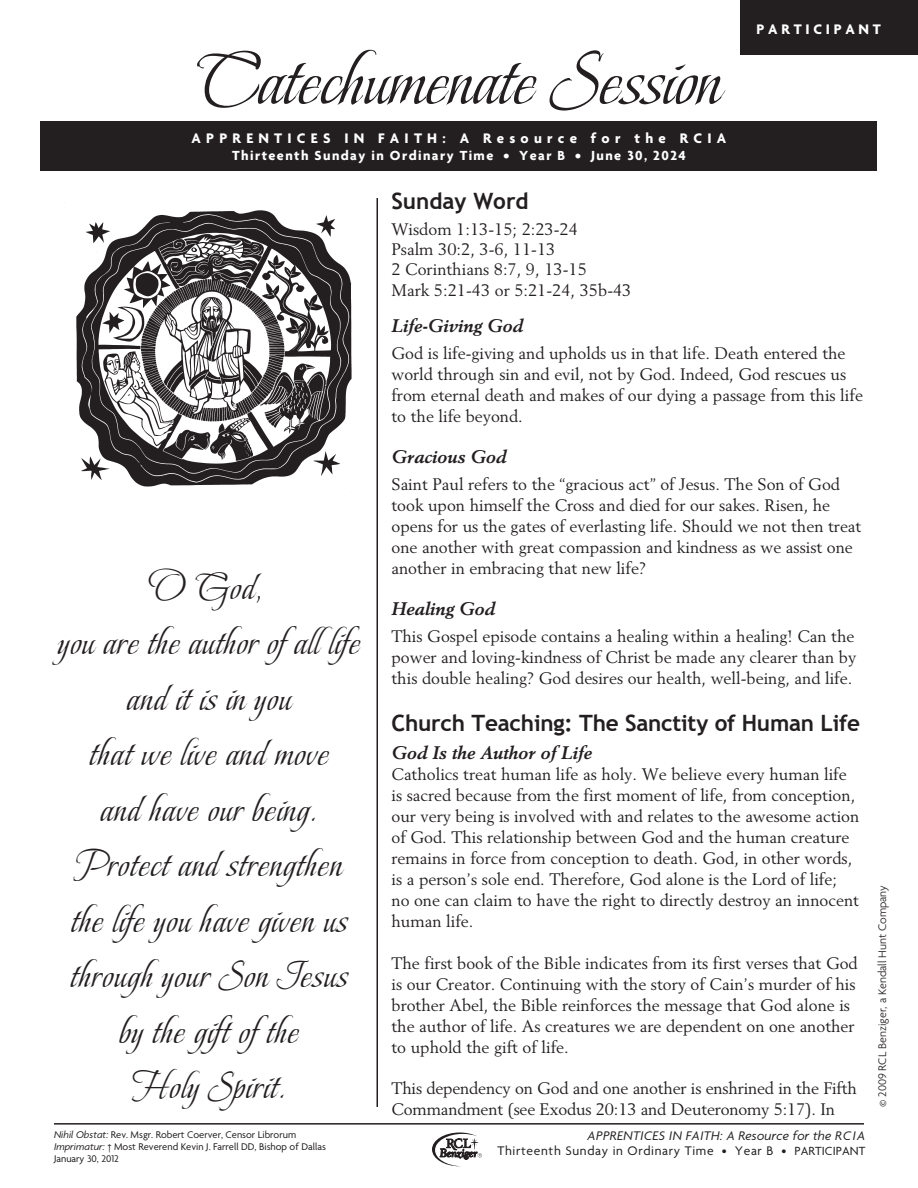
<style>
.page{position:relative;width:918px;height:1188px;background:#fff}
.page>*{position:absolute;margin:0;border:0;box-sizing:border-box;transform-origin:0 0}
.t1{font:78px "Beau Rivage";color:#231f20}
.PrayerScript{font:39px/55.5px "Beau Rivage";letter-spacing:.025em;color:#231f20;text-align:center}
.HeadA{font:700 22.5px "Trebuchet MS";letter-spacing:-.01em;color:#231f20}
.HeadB{font:italic 700 18px "Berling LT Std";color:#231f20}
.Text{font:16.5px/21px "Berling LT Std";color:#231f20}
.SundayWordScriptureL{font:16.5px "Berling LT Std";color:#231f20}
.t2{font:700 15px "Agenda";letter-spacing:.35em;color:#fff}
.t3{font:700 15px "Agenda";letter-spacing:.25em;color:#fff}
.t4{font:700 14.25px "Agenda";letter-spacing:.1em;color:#fff}
.t5{font:italic 13.5px/15px "Agenda";letter-spacing:.025em;color:#231f20;text-align:right}
.t6{font:300 12px "Agenda";color:#231f20}
.Bottom_rule{font:10.5px/12px "Agenda";color:#231f20}
.s1{font-style:italic}
.s2{font-style:normal}
.s3{font-style:normal;font-size:12.75px}
</style>
<div class="page">
<div style="left:740px;top:0;width:178px;height:54px;background:#231f20"></div>
<div style="left:40px;top:122px;width:838px;height:49px;background:#231f20"></div>
<hr style="left:376px;top:198px;width:2px;height:909px;background:#231f20">
<img style="left:76px;top:210px;width:276px;height:283px">
<hr style="left:54px;top:1123px;width:810px;height:2px;background:#231f20">
<svg style="left:432px;top:1133px;width:50px;height:33px"></svg>
<p class="t1" style="left:197px;top:17px;width:526px">Catechumenate Session</p>
<p class="t2" style="left:192px;top:130px;width:536px">APPRENTICES IN FAITH: A Resource for the RCIA</p>
<p class="t4" style="left:232px;top:148px;width:455px">Thirteenth Sunday in Ordinary Time • Year B • June 30, 2024</p>
<p class="t3" style="left:757px;top:21px;width:126px">PARTICIPANT</p>
<p class="PrayerScript" style="left:155px;top:558px;width:110px">O God,</p>
<p class="PrayerScript" style="left:58px;top:613px;width:317px">you are the author ofall life</p>
<p class="PrayerScript" style="left:127px;top:669px;width:166px">and it is in you</p>
<p class="PrayerScript" style="left:90px;top:724px;width:241px">that we live and move</p>
<p class="PrayerScript" style="left:101px;top:780px;width:219px">and have our being.</p>
<p class="PrayerScript" style="left:76px;top:835px;width:267px">Protect and strengthen</p>
<p class="PrayerScript" style="left:71px;top:891px;width:278px">the life you have given us</p>
<p class="PrayerScript" style="left:71px;top:946px;width:279px">through your Son Jesus</p>
<p class="PrayerScript" style="left:119px;top:1002px;width:181px">by the gift ofthe<br>Holy Spirit.</p>
<p class="HeadA" style="left:392px;top:187px;width:139px">Sunday Word</p>
<p class="SundayWordScriptureL" style="left:392px;top:219px;width:188px">Wisdom 1:13-15; 2:23-24</p>
<p class="SundayWordScriptureL" style="left:392px;top:239px;width:165px">Psalm 30:2, 3-6, 11-13</p>
<p class="SundayWordScriptureL" style="left:392px;top:260px;width:197px">2 Corinthians 8:7, 9, 13-15</p>
<p class="SundayWordScriptureL" style="left:392px;top:280px;width:241px">Mark 5:21-43 or 5:21-24, 35b-43</p>
<p class="HeadB" style="left:392px;top:315px;width:133px">Life-Giving God</p>
<p class="Text" style="left:392px;top:342px;width:473px">God is life-giving and upholds us in that life. Death entered the world through sin and evil, not by God. Indeed, God rescues us from eternal death and makes of our dying a passage from this life to the life beyond.</p>
<p class="HeadB" style="left:392px;top:446px;width:117px">Gracious God</p>
<p class="Text" style="left:392px;top:473px;width:471px">Saint Paul refers to the “gracious act” of Jesus. The Son of God took upon himself the Cross and died for our sakes. Risen, he opens for us the gates of everlasting life. Should we not then treat one another with great compassion and kindness as we assist one another in embracing that new life?</p>
<p class="HeadB" style="left:392px;top:598px;width:105px">Healing God</p>
<p class="Text" style="left:392px;top:626px;width:466px;text-align:justify">This Gospel episode contains a healing within a healing! Can the power and loving-kindness of Christ be made any clearer than by this double healing? God desires our health, well-being, and life.</p>
<p class="HeadA" style="left:392px;top:709px;width:470px">Church Teaching: The Sanctity of Human Life</p>
<p class="HeadB" style="left:392px;top:742px;width:202px">God Is the Author of Life</p>
<p class="Text" style="left:392px;top:764px;width:469px">Catholics treat human life as holy. We believe every human life is sacred because from the first moment of life, from conception, our very being is involved with and relates to the awesome action of God. This relationship between God and the human creature remains in force from conception to death. God, in other words, is a person’s sole end. Therefore, God alone is the Lord of life;<br>no one can claim to have the right to directly destroy an innocent human life.</p>
<p class="Text" style="left:392px;top:953px;width:468px">The first book of the Bible indicates from its first verses that God is our Creator. Continuing with the story of Cain’s murder of his brother Abel, the Bible reinforces the message that God alone is the author of life. As creatures we are dependent on one another to uphold the gift of life.</p>
<p class="Text" style="left:392px;top:1078px;width:467px">This dependency on God and one another is enshrined in the Fifth<br>Commandment (see Exodus 20:13 and Deuteronomy 5:17). In</p>
<p class="Bottom_rule" style="left:54px;top:1129px;width:273px"><span class="s1">Nihil Obstat:</span> Rev. Msgr. Robert Coerver, Censor Librorum<br><span class="s1">Imprimatur:</span> † Most Reverend Kevin J. Farrell DD, Bishop of Dallas<br>January 30, 2012</p>
<p class="t5" style="left:497px;top:1128px;width:370px">APPRENTICES IN FAITH: A Resource for the RCIA<br><span class="s2">Thirteenth Sunday in Ordinary Time • Year B •</span> <span class="s3">PARTICIPANT</span></p>
<p class="t6" style="left:876px;top:1107px;width:223px;rotate:-90deg">© 2009 RCL Benziger, a Kendall Hunt Company</p>
</div>
